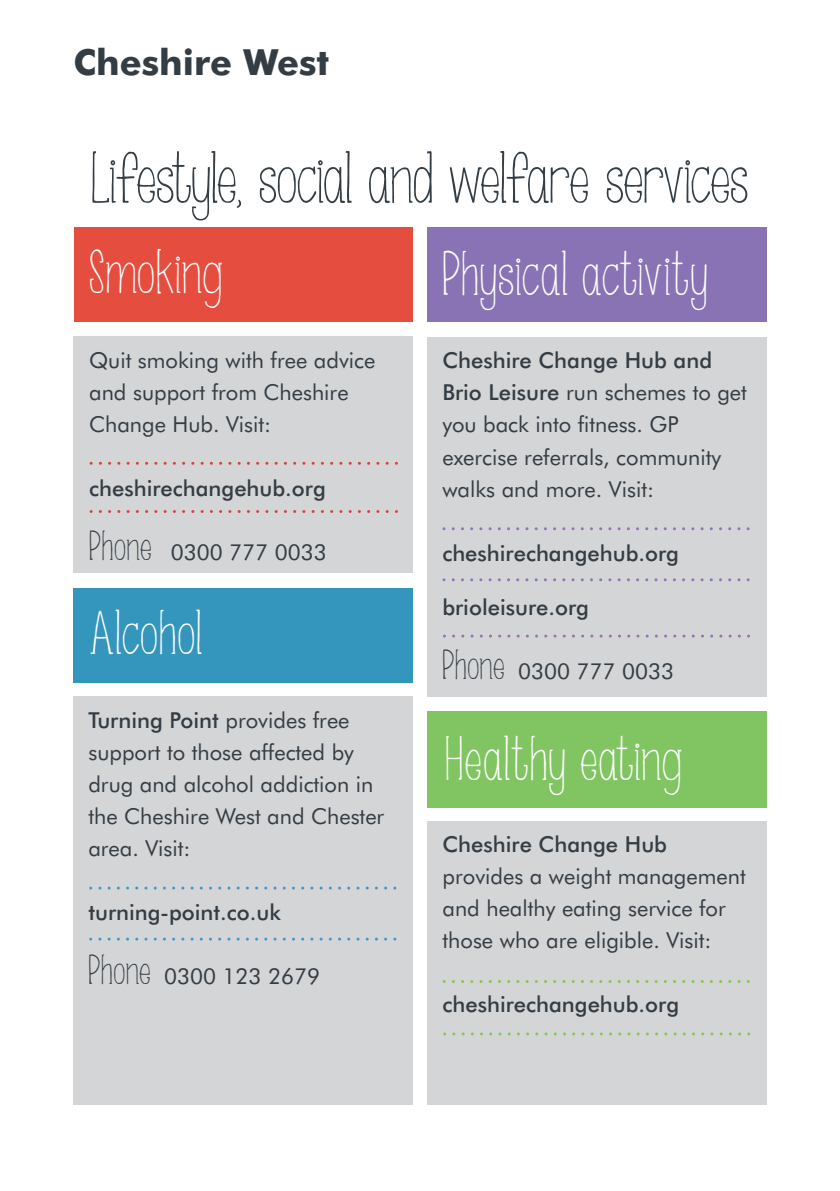
<style>
.page{position:relative;width:840px;height:1191px;background:#fff}
.page>*{position:absolute;margin:0;border:0;box-sizing:border-box;transform-origin:0 0}
.t1{font:56px "KG Somebody That I Usedto Know";letter-spacing:-.02em;color:#343d44}
.t2{font:48px "KG Somebody That I Usedto Know";letter-spacing:.02em;color:#fff}
.t3{font:48px "KG Somebody That I Usedto Know";color:#fff}
.t4{font:700 36px "Futura BT";color:#343d44}
.t5{font:22px/32px "Futura BT";color:#343d44}
.t6{font:500 22px "Futura BT";color:#343d44}
.s1{font-family:"KG Somebody That I Usedto Know";font-size:32px}
.s2{font-weight:500}
</style>
<div class="page">
<div style="left:74px;top:227px;width:338px;height:95px;background:#e54d3f"></div>
<div style="left:74px;top:337px;width:338px;height:236px;background:#d4d5d7"></div>
<svg style="left:91px;top:462px;width:305px;height:3px"></svg>
<svg style="left:91px;top:510px;width:305px;height:3px"></svg>
<div style="left:74px;top:696px;width:338px;height:409px;background:#d4d5d7"></div>
<div style="left:74px;top:588px;width:338px;height:94px;background:#3495bd"></div>
<div style="left:427px;top:337px;width:338px;height:359px;background:#d4d5d7"></div>
<div style="left:427px;top:227px;width:338px;height:95px;background:#8973b4"></div>
<svg style="left:100px;top:937px;width:295px;height:3px"></svg>
<svg style="left:100px;top:886px;width:295px;height:3px"></svg>
<svg style="left:453px;top:578px;width:295px;height:3px"></svg>
<svg style="left:453px;top:527px;width:295px;height:3px"></svg>
<div style="left:427px;top:711px;width:339px;height:96px;background:#81c562"></div>
<div style="left:427px;top:821px;width:338px;height:284px;background:#d4d5d7"></div>
<svg style="left:453px;top:980px;width:295px;height:3px"></svg>
<svg style="left:453px;top:1032px;width:296px;height:3px"></svg>
<svg style="left:453px;top:634px;width:296px;height:3px"></svg>
<h3 class="t4" style="left:74px;top:40px;width:257px">Cheshire West</h3>
<h1 class="t1" style="left:91px;top:141px;width:658px">Lifestyle, social and welfare services</h1>
<h2 class="t3" style="left:89px;top:240px;width:135px">Smoking</h2>
<p class="t5" style="left:89px;top:344px;width:287px">Quit smoking with free advice and support from Cheshire<br>Change Hub. Visit:</p>
<p class="t6" style="left:89px;top:474px;width:238px">cheshirechangehub.org</p>
<p class="t5" style="left:89px;top:536px;width:239px"><span class="s1">Phone</span> 0300 777 0033</p>
<h2 class="t2" style="left:90px;top:601px;width:114px">Alcohol</h2>
<p class="t5" style="left:88px;top:704px;width:297px"><span class="s2">Turning Point</span> provides free support to those affected by drug and alcohol addiction in the Cheshire West and Chester area. Visit:</p>
<p class="t6" style="left:88px;top:898px;width:194px">turning-point.co.uk</p>
<p class="t5" style="left:88px;top:960px;width:233px"><span class="s1">Phone</span> 0300 123 2679</p>
<h2 class="t2" style="left:442px;top:242px;width:267px">Physical activity</h2>
<p class="t5" style="left:442px;top:344px;width:306px"><span class="s2">Cheshire Change Hub and<br>Brio Leisure</span> run schemes to get you back into fitness. GP exercise referrals, community walks and more. Visit:</p>
<p class="t6" style="left:442px;top:539px;width:238px">cheshirechangehub.org</p>
<p class="t6" style="left:442px;top:593px;width:148px">brioleisure.org</p>
<p class="t5" style="left:442px;top:654px;width:233px"><span class="s1">Phone</span> 0300 777 0033</p>
<h2 class="t2" style="left:445px;top:726px;width:238px">Healthy eating</h2>
<p class="t6" style="left:442px;top:831px;width:226px">Cheshire Change Hub</p>
<p class="t5" style="left:442px;top:860px;width:304px">provides a weight management and healthy eating service for those who are eligible. Visit:</p>
<p class="t6" style="left:442px;top:991px;width:238px">cheshirechangehub.org</p>
</div>
